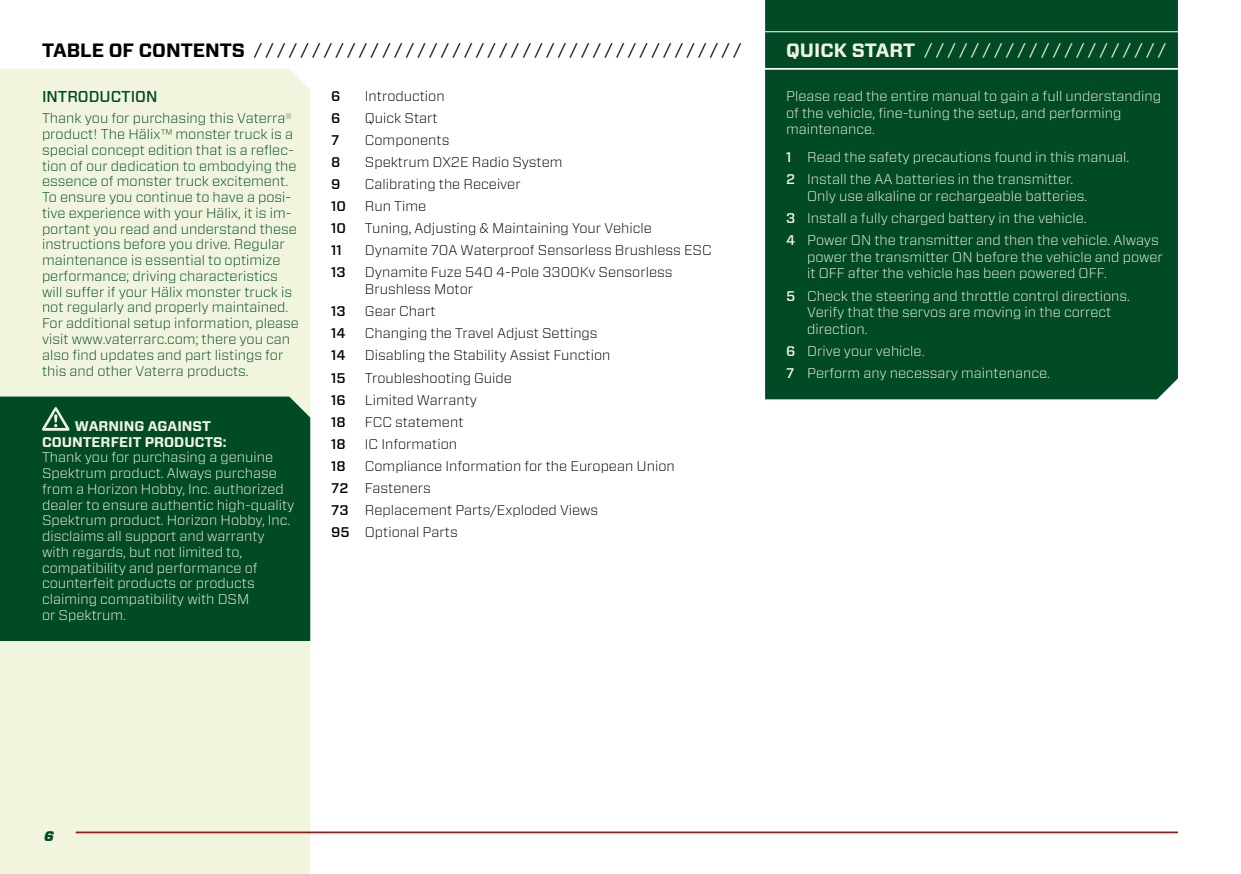
<style>
.page{position:relative;width:1241px;height:874px;background:#fff}
.page>*{position:absolute;margin:0;border:0;box-sizing:border-box;transform-origin:0 0}
.t1{font:16.62px "Forza";color:#000}
.t2{font:16.62px "Forza";color:#f2f5de}
.t3{font:500 15.75px "Forza";color:#004a26}
.t4{font:300 14px/15.8px "Forza";color:#f2f5de}
.t5{font:300 14px/15.8px "Forza";color:#004a26}
.t6{font:300 14px/22.1px "Forza";color:#000}
.t7{font:500 14px/22.1px "Forza";color:#000}
.t8{font:700 14px "Forza";color:#f2f5de}
.t9{font:italic 900 14px "Forza";color:#004a26}
.s1{font-weight:700;font-size:19.25px}
.s2{font-weight:500}
</style>
<div class="page">
<div style="left:0;top:69px;width:310px;height:804px;background:#f2f5de"></div>
<hr style="left:76px;top:831px;width:1101px;height:1px;background:#9c171a">
<div style="left:765px;top:0;width:412px;height:399px;background:#004a26"></div>
<hr style="left:758px;top:68px;width:482px;height:2px;background:#fff">
<hr style="left:758px;top:31px;width:482px;height:1px;background:#fff">
<div style="left:0;top:396px;width:310px;height:244px;background:#004a26"></div>
<svg style="left:42px;top:407px;width:27px;height:23px"></svg>
<p class="t1" style="left:42px;top:38px;width:701px"><span class="s1">TABLE OF CONTENTS</span> / / / / / / / / / / / / / / / / / / / / / / / / / / / / / / / / / / / / / / / / / /</p>
<p class="t2" style="left:786px;top:38px;width:382px"><span class="s1">QUICK START</span> / / / / / / / / / / / / / / / / / / / / /</p>
<p class="t4" style="left:786px;top:87px;width:376px;line-height:16.8px">Please read the entire manual to gain a full understanding of the vehicle, fine-tuning the setup, and performing maintenance.</p>
<p class="t4" style="left:786px;top:145px;width:344px;line-height:22.1px"><span class="s2">1</span> Read the safety precautions found in this manual.<br><span class="s2">2</span> Install the AA batteries in the transmitter.</p>
<p class="t4" style="left:786px;top:184px;width:374px;line-height:22.1px;text-indent:21px">Only use alkaline or rechargeable batteries.<br><span class="s2">3</span> Install a fully charged battery in the vehicle.<br><span class="s2">4</span> Power ON the transmitter and then the vehicle. Always</p>
<p class="t4" style="left:807px;top:248px;width:357px;line-height:16.8px">power the transmitter ON before the vehicle and power it OFF after the vehicle has been powered OFF.</p>
<p class="t4" style="left:807px;top:287px;width:324px;line-height:16.8px;text-indent:-21px"><span class="s2">5</span> Check the steering and throttle control directions.<br>Verify that the servos are moving in the correct direction.</p>
<p class="t4" style="left:786px;top:340px;width:265px;line-height:22.1px"><span class="s2">6</span> Drive your vehicle.<br><span class="s2">7</span> Perform any necessary maintenance.</p>
<p class="t6" style="left:365px;top:84px;width:348px">Introduction<br>Quick Start<br>Components<br>Spektrum DX2E Radio System<br>Calibrating the Receiver<br>Run Time<br>Tuning, Adjusting &amp; Maintaining Your Vehicle<br>Dynamite 70A Waterproof Sensorless Brushless ESC<br>Dynamite Fuze 540 4-Pole 3300Kv Sensorless</p>
<p class="t6" style="left:365px;top:278px;width:311px">Brushless Motor<br>Gear Chart<br>Changing the Travel Adjust Settings<br>Disabling the Stability Assist Function<br>Troubleshooting Guide<br>Limited Warranty<br>FCC statement<br>IC Information<br>Compliance Information for the European Union<br>Fasteners<br>Replacement Parts/Exploded Views<br>Optional Parts</p>
<p class="t7" style="left:331px;top:85px;width:16px">6<br>6<br>7<br>8<br>9<br>10<br>10<br>11<br>13</p>
<p class="t7" style="left:331px;top:300px;width:20px">13<br>14<br>14<br>15<br>16<br>18<br>18<br>18<br>72<br>73<br>95</p>
<p class="t3" style="left:42px;top:86px;width:117px">INTRODUCTION</p>
<p class="t5" style="left:42px;top:110px;width:258px">Thank you for purchasing this Vaterra<sup>® </sup>product! The Hälix™ monster truck is a special concept edition that is a reflec&shy;tion of our dedication to embodying the essence of monster truck excitement.<br>To ensure you continue to have a posi&shy;tive experience with your Hälix, it is im&shy;portant you read and understand these instructions before you drive. Regular maintenance is essential to optimize performance; driving characteristics will suffer if your Hälix monster truck is not regularly and properly maintained.<br>For additional setup information, please visit www.vaterrarc.com; there you can also find updates and part listings for this and other Vaterra products.</p>
<p class="t8" style="left:75px;top:416px;width:11px">WARNIN</p>
<p class="t8" style="left:134px;top:416px;width:43px">G AGAINS</p>
<p class="t8" style="left:202px;top:416px;width:10px">T</p>
<p class="t8" style="left:42px;top:432px;width:21px">COUN</p>
<p class="t8" style="left:83px;top:432px;width:18px">TERFEI</p>
<p class="t8" style="left:133px;top:432px;width:23px">T PRO</p>
<p class="t8" style="left:174px;top:432px;width:54px">DUCTS:</p>
<p class="t4" style="left:42px;top:449px;width:254px">Thank you for purchasing a genuine Spektrum product. Always purchase from a Horizon Hobby, Inc. authorized dealer to ensure authentic high-quality Spektrum product. Horizon Hobby, Inc. disclaims all support and warranty with regards, but not limited to, compatibility and performance of counterfeit products or products claiming compatibility with DSM<br>or Spektrum.</p>
<p class="t9" style="left:44px;top:826px;width:11px">6</p>
</div>
